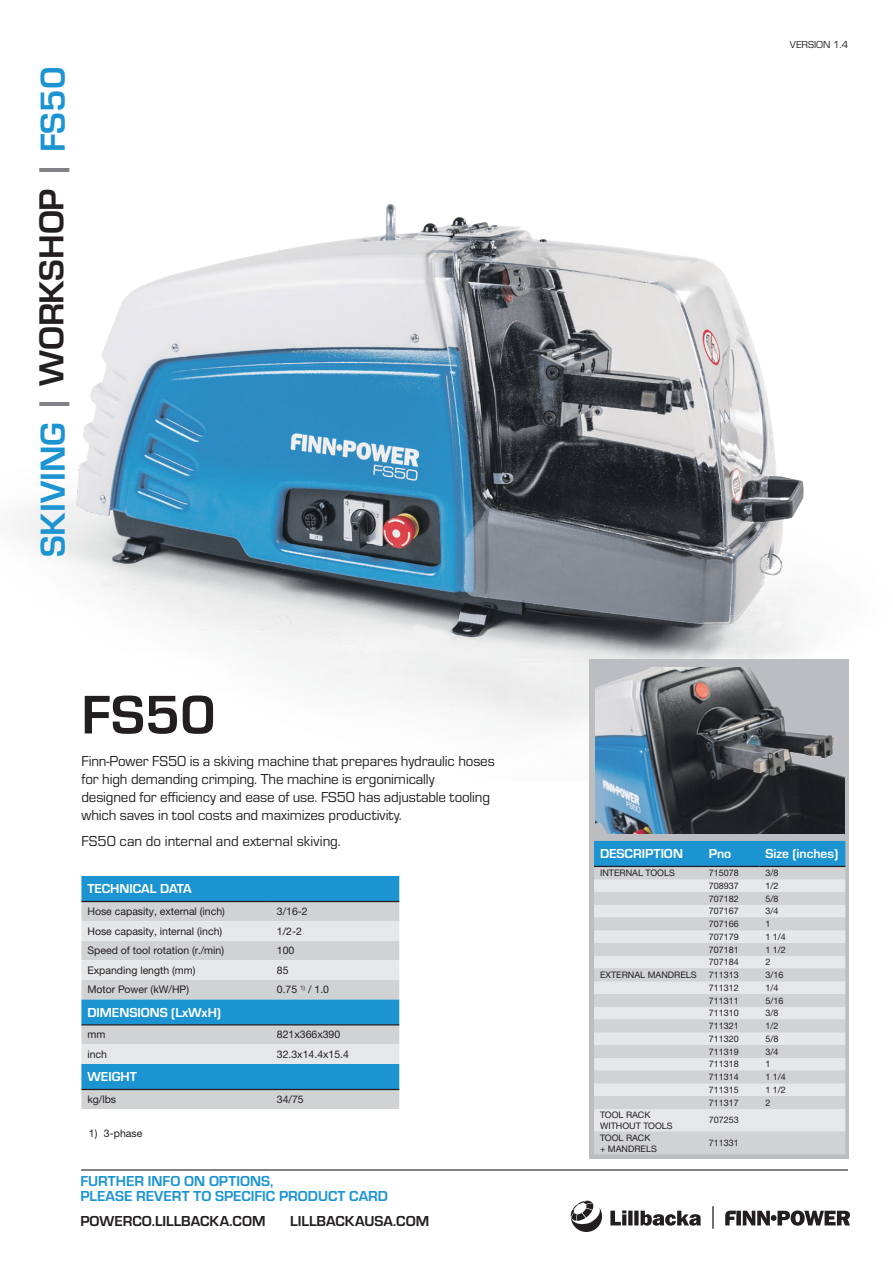
<style>
.page{position:relative;width:893px;height:1263px;background:#fff}
.page>*{position:absolute;margin:0;border:0;box-sizing:border-box;transform-origin:0 0}
.t1{font:700 56.4px "Eurostile";color:#231f20}
.t2{font:700 36px "Eurostile";color:#1c94d2}
.BodyText{font:15px/18px "Eurostile";letter-spacing:-.01em;color:#231f20}
.t3{font:700 15px/15px "Eurostile";color:#1c94d2}
.t4{font:700 15px "Eurostile";color:#231f20}
.t5{font:700 13.5px "Eurostile";color:#fff}
.BodyText-2{font:10.5px "Helvetica Neue LTW1 G";color:#231f20}
.t6{font:10.5px "Eurostile";color:#231f20}
.t7{font:9px/10.8px "Helvetica Neue LTW1 G";color:#231f20}
.s1{color:#808285}
.s2{color:#231f20}
</style>
<div class="page">
<img style="left:18px;top:204px;width:818px;height:522px">
<div style="left:589px;top:659px;width:260px;height:500px;background:#bcbdc0"></div>
<svg style="left:610px;top:1206px;width:104px;height:23px"></svg>
<svg style="left:570px;top:1200px;width:32px;height:32px"></svg>
<svg style="left:725px;top:1210px;width:125px;height:16px"></svg>
<hr style="left:81px;top:1169px;width:767px;height:1px;background:#808285">
<div style="left:594px;top:841px;width:251px;height:25px;background:#1c94d2"></div>
<div style="left:594px;top:868px;width:251px;height:286px;background:#d1d2d4"></div>
<svg style="left:594px;top:879px;width:251px;height:253px;background:#dcdddf"></svg>
<hr style="left:594px;top:866px;width:109px;height:1px;background:#231f20">
<hr style="left:703px;top:866px;width:56px;height:1px;background:#231f20">
<hr style="left:759px;top:866px;width:86px;height:1px;background:#231f20">
<div style="left:81px;top:876px;width:318px;height:25px;background:#1c94d2"></div>
<svg style="left:81px;top:902px;width:318px;height:207px;background:#88b8d1"></svg>
<svg style="left:81px;top:921px;width:318px;height:143px;background:#bacfdc"></svg>
<hr style="left:81px;top:901px;width:190px;height:1px;background:#231f20">
<hr style="left:271px;top:901px;width:128px;height:1px;background:#231f20">
<hr style="left:81px;top:1024px;width:190px;height:1px;background:#231f20">
<hr style="left:271px;top:1024px;width:128px;height:1px;background:#231f20">
<hr style="left:81px;top:1089px;width:190px;height:1px;background:#231f20">
<hr style="left:271px;top:1089px;width:128px;height:1px;background:#231f20">
<img style="left:596px;top:668px;width:248px;height:165px">
<p class="t2" style="left:27px;top:557px;width:492px;rotate:-90deg">SKIVING <span class="s1">|</span> <span class="s2">WORKSHOP</span> <span class="s1">|</span> FS50</p>
<p class="t1" style="left:81px;top:674px;width:136px">FS50</p>
<p class="BodyText" style="left:81px;top:751px;width:415px">Finn-Power FS50 is a skiving machine that prepares hydraulic hoses for high demanding crimping. The machine is ergonimically<br>designed for efficiency and ease of use. FS50 has adjustable tooling which saves in tool costs and maximizes productivity.</p>
<p class="BodyText" style="left:81px;top:831px;width:261px">FS50 can do internal and external skiving.</p>
<p class="t5" style="left:87px;top:879px;width:106px">TECHNICAL DATA</p>
<p class="BodyText-2" style="left:87px;top:905px;width:139px">Hose capasity, external (inch)</p>
<p class="BodyText-2" style="left:277px;top:905px;width:32px">3/16-2</p>
<p class="BodyText-2" style="left:87px;top:924px;width:136px">Hose capasity, internal (inch)</p>
<p class="BodyText-2" style="left:277px;top:924px;width:27px">1/2-2</p>
<p class="BodyText-2" style="left:87px;top:944px;width:138px">Speed of tool rotation (r./min)</p>
<p class="BodyText-2" style="left:277px;top:944px;width:19px">100</p>
<p class="BodyText-2" style="left:87px;top:963px;width:110px">Expanding length (mm)</p>
<p class="BodyText-2" style="left:277px;top:963px;width:13px">85</p>
<p class="BodyText-2" style="left:87px;top:983px;width:103px">Motor Power (kW/HP)</p>
<p class="BodyText-2" style="left:277px;top:983px;width:54px">0.75 <sup>1)</sup> / 1.0</p>
<p class="t5" style="left:87px;top:1002px;width:135px">DIMENSIONS (LxWxH)</p>
<p class="BodyText-2" style="left:87px;top:1028px;width:19px">mm</p>
<p class="BodyText-2" style="left:277px;top:1028px;width:65px">821x366x390</p>
<p class="BodyText-2" style="left:87px;top:1048px;width:21px">inch</p>
<p class="BodyText-2" style="left:277px;top:1048px;width:74px">32.3x14.4x15.4</p>
<p class="t5" style="left:87px;top:1067px;width:51px">WEIGHT</p>
<p class="BodyText-2" style="left:87px;top:1093px;width:30px">kg/lbs</p>
<p class="BodyText-2" style="left:277px;top:1093px;width:28px">34/75</p>
<p class="BodyText-2" style="left:89px;top:1127px;width:55px">1) 3-phase</p>
<p class="t3" style="left:80px;top:1173px;width:309px">FURTHER INFO ON OPTIONS,<br>PLEASE REVERT TO SPECIFIC PRODUCT CARD</p>
<p class="t4" style="left:80px;top:1210px;width:187px">POWERCO.LILLBACKA.COM</p>
<p class="t4" style="left:290px;top:1210px;width:140px">LILLBACKAUSA.COM</p>
<p class="t6" style="left:790px;top:38px;width:60px">VERSION 1.4</p>
<p class="t5" style="left:600px;top:844px;width:84px">DESCRIPTION</p>
<p class="t5" style="left:709px;top:844px;width:24px">Pno</p>
<p class="t5" style="left:765px;top:844px;width:74px">Size (inches)</p>
<p class="t7" style="left:600px;top:868px;width:76px">INTERNAL TOOLS</p>
<p class="t7" style="left:709px;top:868px;width:32px">715078</p>
<p class="t7" style="left:765px;top:868px;width:15px">3/8</p>
<p class="t7" style="left:709px;top:880px;width:32px">708937</p>
<p class="t7" style="left:765px;top:880px;width:15px">1/2</p>
<p class="t7" style="left:709px;top:893px;width:32px">707182</p>
<p class="t7" style="left:765px;top:893px;width:15px">5/8</p>
<p class="t7" style="left:709px;top:906px;width:32px">707167</p>
<p class="t7" style="left:765px;top:906px;width:15px">3/4</p>
<p class="t7" style="left:709px;top:918px;width:32px">707166</p>
<p class="t7" style="left:765px;top:918px;width:7px">1</p>
<p class="t7" style="left:709px;top:931px;width:32px">707179</p>
<p class="t7" style="left:765px;top:931px;width:22px">1 1/4</p>
<p class="t7" style="left:709px;top:944px;width:32px">707181</p>
<p class="t7" style="left:765px;top:944px;width:22px">1 1/2</p>
<p class="t7" style="left:709px;top:957px;width:32px">707184</p>
<p class="t7" style="left:765px;top:957px;width:7px">2</p>
<p class="t7" style="left:600px;top:969px;width:98px">EXTERNAL MANDRELS</p>
<p class="t7" style="left:709px;top:969px;width:32px">711313</p>
<p class="t7" style="left:765px;top:969px;width:20px">3/16</p>
<p class="t7" style="left:709px;top:982px;width:32px">711312</p>
<p class="t7" style="left:765px;top:982px;width:15px">1/4</p>
<p class="t7" style="left:709px;top:995px;width:32px">711311</p>
<p class="t7" style="left:765px;top:995px;width:20px">5/16</p>
<p class="t7" style="left:709px;top:1008px;width:32px">711310</p>
<p class="t7" style="left:765px;top:1008px;width:15px">3/8</p>
<p class="t7" style="left:709px;top:1020px;width:32px">711321</p>
<p class="t7" style="left:765px;top:1020px;width:15px">1/2</p>
<p class="t7" style="left:709px;top:1033px;width:32px">711320</p>
<p class="t7" style="left:765px;top:1033px;width:15px">5/8</p>
<p class="t7" style="left:709px;top:1046px;width:32px">711319</p>
<p class="t7" style="left:765px;top:1046px;width:15px">3/4</p>
<p class="t7" style="left:709px;top:1059px;width:32px">711318</p>
<p class="t7" style="left:765px;top:1059px;width:7px">1</p>
<p class="t7" style="left:709px;top:1071px;width:32px">711314</p>
<p class="t7" style="left:765px;top:1071px;width:22px">1 1/4</p>
<p class="t7" style="left:709px;top:1084px;width:32px">711315</p>
<p class="t7" style="left:765px;top:1084px;width:22px">1 1/2</p>
<p class="t7" style="left:709px;top:1097px;width:32px">711317</p>
<p class="t7" style="left:765px;top:1097px;width:7px">2</p>
<p class="t7" style="left:600px;top:1109px;width:74px">TOOL RACK<br>WITHOUT TOOLS</p>
<p class="t7" style="left:709px;top:1115px;width:32px">707253</p>
<p class="t7" style="left:600px;top:1132px;width:58px">TOOL RACK + MANDRELS</p>
<p class="t7" style="left:709px;top:1137px;width:32px">711331</p>
</div>
